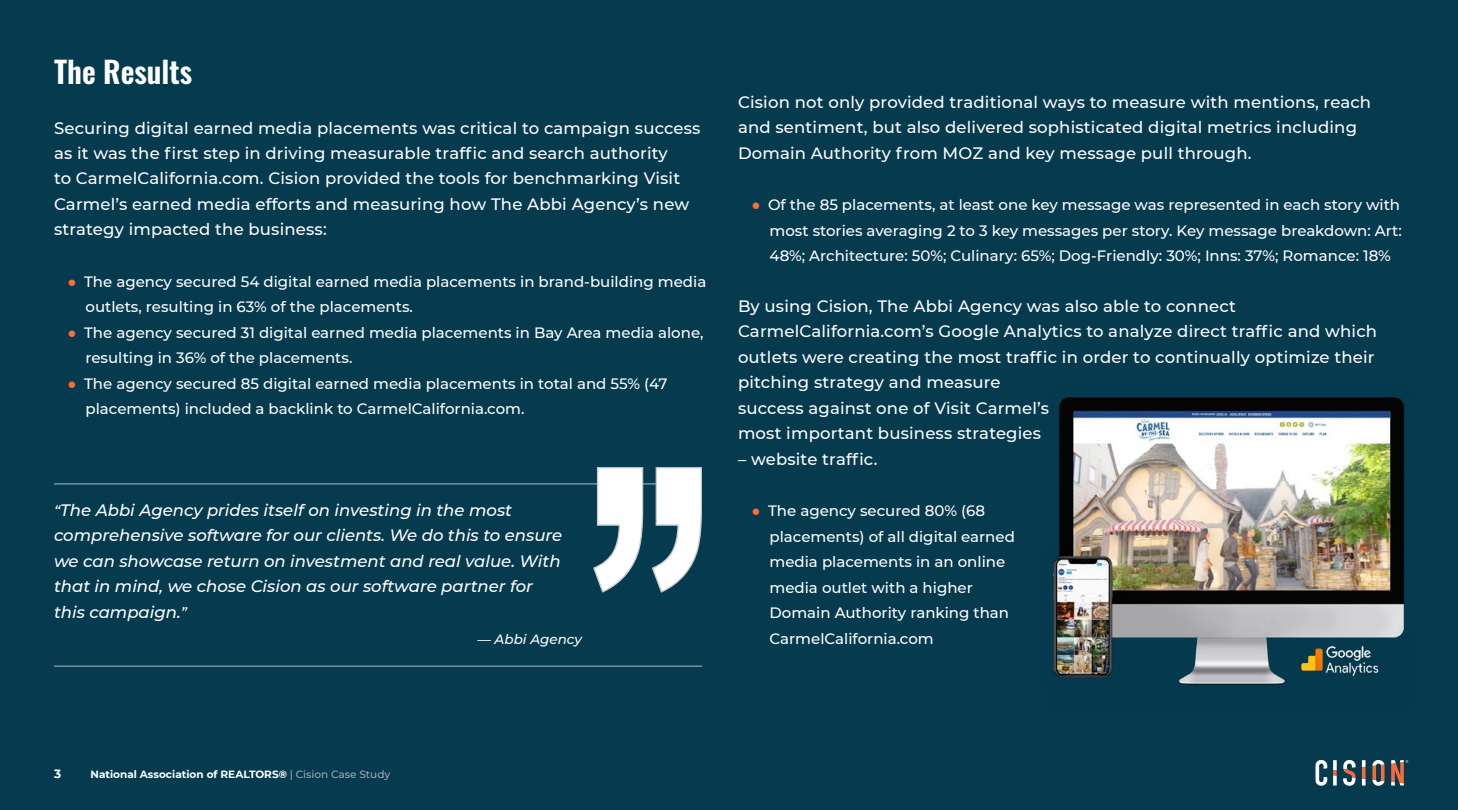
<style>
.page{position:relative;width:1458px;height:810px;background:#053a4f}
.page>*{position:absolute;margin:0;border:0;box-sizing:border-box;transform-origin:0 0}
.t1{font:600 30px "Oswald";color:#fff}
.t2{font:500 16.5px/25.5px "Montserrat";letter-spacing:.01em;color:#fff}
.t3{font:italic 500 16.5px/25.5px "Montserrat";color:#fff}
.t4{font:500 15px/25.5px "Montserrat";color:#fff}
.t5{font:italic 500 13.5px "Montserrat";color:#fff}
.t6{font:700 12px "Montserrat";color:#fff}
.t7{font:700 10.5px "Montserrat";color:#fff}
.s1{font-family:"Arial";font-weight:400;color:#ff6c36}
.s2{font-size:15px}
.s3{font-weight:500;color:#a4a9ae}
</style>
<div class="page">
<svg style="left:1333px;top:760px;width:4px;height:10px"></svg>
<svg style="left:1333px;top:776px;width:4px;height:10px"></svg>
<svg style="left:1333px;top:770px;width:4px;height:6px"></svg>
<svg style="left:1343px;top:760px;width:13px;height:26px"></svg>
<svg style="left:1362px;top:779px;width:4px;height:7px"></svg>
<svg style="left:1362px;top:760px;width:4px;height:7px"></svg>
<svg style="left:1362px;top:767px;width:4px;height:12px"></svg>
<svg style="left:1372px;top:760px;width:13px;height:26px"></svg>
<svg style="left:1316px;top:760px;width:11px;height:26px"></svg>
<svg style="left:1391px;top:760px;width:17px;height:26px"></svg>
<img style="left:1059px;top:397px;width:346px;height:288px">
<img style="left:1053px;top:550px;width:72px;height:135px">
<hr style="left:54px;top:665px;width:648px;height:2px;background:#e8e9eb">
<hr style="left:54px;top:483px;width:648px;height:2px;background:#e8e9eb">
<svg style="left:592px;top:467px;width:110px;height:126px"></svg>
<img style="left:1300px;top:645px;width:80px;height:31px">
<h1 class="t1" style="left:54px;top:56px;width:140px">The Results</h1>
<p class="t2" style="left:54px;top:114px;width:648px">Securing digital earned media placements was critical to campaign success as it was the first step in driving measurable traffic and search authority<br>to CarmelCalifornia.com. Cision provided the tools for benchmarking Visit Carmel’s earned media efforts and measuring how The Abbi Agency’s new strategy impacted the business:</p>
<p class="t4" style="left:86px;top:268px;width:622px;text-indent:-18px"><span class="s1">●</span> The agency secured 54 digital earned media placements in brand-building media outlets, resulting in 63% of the placements.</p>
<p class="t4" style="left:86px;top:319px;width:620px;text-indent:-18px"><span class="s1">●</span> The agency secured 31 digital earned media placements in Bay Area media alone, resulting in 36% of the placements.</p>
<p class="t4" style="left:86px;top:370px;width:583px;text-indent:-18px"><span class="s1">●</span> The agency secured 85 digital earned media placements in total and 55% (47 placements) included a backlink to CarmelCalifornia.com.</p>
<p class="t3" style="left:54px;top:497px;width:510px"><span class="s2">“</span>The Abbi Agency prides itself on investing in the most comprehensive software for our clients. We do this to ensure we can showcase return on investment and real value. With that in mind, we chose Cision as our software partner for this campaign.<span class="s2">”</span></p>
<p class="t5" style="left:478px;top:629px;width:106px">— Abbi Agency</p>
<p class="t2" style="left:738px;top:89px;width:635px">Cision not only provided traditional ways to measure with mentions, reach and sentiment, but also delivered sophisticated digital metrics including<br>Domain Authority from MOZ and key message pull through.</p>
<p class="t4" style="left:770px;top:191px;width:634px;text-align:justify;text-indent:-18px"><span class="s1">●</span> Of the 85 placements, at least one key message was represented in each story with most stories averaging 2 to 3 key messages per story. Key message breakdown: Art:<br>48%; Architecture: 50%; Culinary: 65%; Dog-Friendly: 30%; Inns: 37%; Romance: 18%</p>
<p class="t2" style="left:738px;top:293px;width:641px">By using Cision, The Abbi Agency was also able to connect CarmelCalifornia.com’s Google Analytics to analyze direct traffic and which outlets were creating the most traffic in order to continually optimize their pitching strategy and measure<br>success against one of Visit Carmel’s<br>most important business strategies</p>
<p class="t2" style="left:738px;top:446px;width:141px">– website traffic.</p>
<p class="t4" style="left:770px;top:497px;width:247px;text-indent:-18px"><span class="s1">●</span> The agency secured 80% (68 placements) of all digital earned media placements in an online media outlet with a higher<br>Domain Authority ranking than<br>CarmelCalifornia.com</p>
<p class="t6" style="left:54px;top:765px;width:9px">3</p>
<p class="t7" style="left:91px;top:767px;width:301px">National Association of REALTORS® <span class="s3">| Cision Case Study</span></p>
</div>
